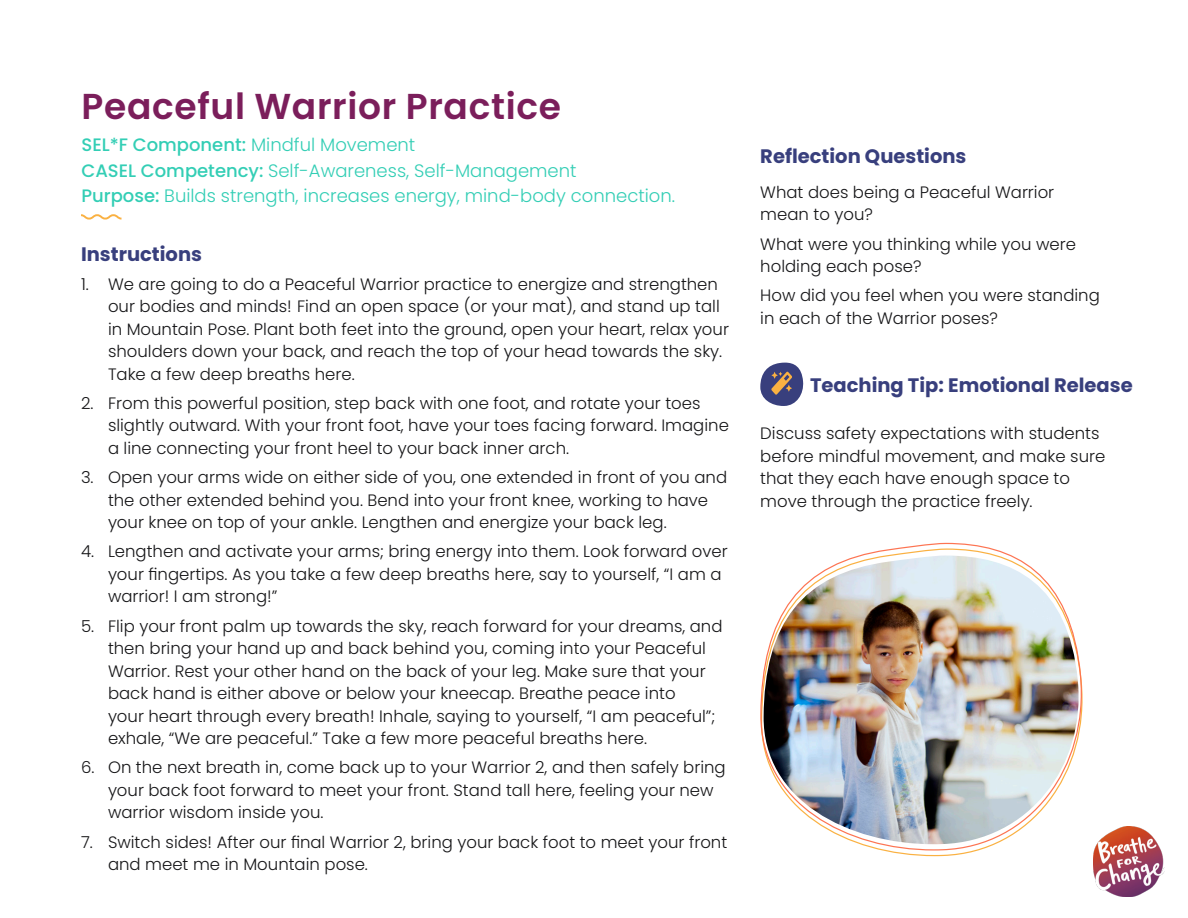
<style>
.page{position:relative;width:1188px;height:918px;background:#fff}
.page>*{position:absolute;margin:0;border:0;box-sizing:border-box;transform-origin:0 0}
.t1{font:600 36px "Poppins";letter-spacing:.02em;color:#7b1e5b}
.Body_Header{font:700 19.5px "Poppins";color:#383f7d}
.Body_Header-2{font:300 18px "Poppins";color:#33ceb5}
.Body_Header-3{font:500 18px "Poppins";color:#33ceb5}
.Body_Bullets{font:300 16.5px/22.5px "Poppins";color:#161618}
.s1{font-weight:300}
.s2{font-weight:500}
</style>
<div class="page">
<img style="left:1094px;top:826px;width:70px;height:71px">
<svg style="left:81px;top:214px;width:41px;height:6px"></svg>
<svg style="left:760px;top:542px;width:323px;height:309px"></svg>
<img style="left:763px;top:556px;width:317px;height:288px">
<svg style="left:760px;top:363px;width:44px;height:43px"></svg>
<p class="t1" style="left:81px;top:85px;width:481px">Peaceful Warrior Practice</p>
<p class="Body_Header-3" style="left:81px;top:134px;width:335px">SEL*F Component: <span class="s1">Mindful Movement</span></p>
<p class="Body_Header-2" style="left:81px;top:160px;width:497px"><span class="s2">CASEL Competency:</span> Self-Awareness, Self-Management</p>
<p class="Body_Header-2" style="left:81px;top:185px;width:595px"><span class="s2">Purpose:</span> Builds strength, increases energy, mind-body connection.</p>
<p class="Body_Bullets" style="left:760px;top:181px;width:295px">What does being a Peaceful Warrior mean to you?</p>
<p class="Body_Bullets" style="left:760px;top:233px;width:317px">What were you thinking while you were holding each pose?</p>
<p class="Body_Bullets" style="left:760px;top:284px;width:341px">How did you feel when you were standing in each of the Warrior poses?</p>
<p class="Body_Header" style="left:760px;top:144px;width:208px">Reflection Questions</p>
<p class="Body_Header" style="left:81px;top:243px;width:123px">Instructions</p>
<p class="Body_Bullets" style="left:108px;top:273px;width:623px;text-indent:-27px">1. We are going to do a Peaceful Warrior practice to energize and strengthen our bodies and minds! Find an open space (or your mat), and stand up tall in Mountain Pose. Plant both feet into the ground, open your heart, relax your shoulders down your back, and reach the top of your head towards the sky.<br>Take a few deep breaths here.</p>
<p class="Body_Bullets" style="left:108px;top:392px;width:622px;text-indent:-27px">2. From this powerful position, step back with one foot, and rotate your toes slightly outward. With your front foot, have your toes facing forward. Imagine a line connecting your front heel to your back inner arch.</p>
<p class="Body_Bullets" style="left:108px;top:466px;width:621px;text-indent:-27px">3. Open your arms wide on either side of you, one extended in front of you and the other extended behind you. Bend into your front knee, working to have your knee on top of your ankle. Lengthen and energize your back leg.</p>
<p class="Body_Bullets" style="left:108px;top:541px;width:621px;text-indent:-27px">4. Lengthen and activate your arms; bring energy into them. Look forward over your fingertips. As you take a few deep breaths here, say to yourself, “I am a warrior! I am strong!”</p>
<p class="Body_Bullets" style="left:108px;top:615px;width:616px;text-indent:-27px">5. Flip your front palm up towards the sky, reach forward for your dreams, and then bring your hand up and back behind you, coming into your Peaceful Warrior. Rest your other hand on the back of your leg. Make sure that your back hand is either above or below your kneecap. Breathe peace into<br>your heart through every breath! Inhale, saying to yourself, “I am peaceful”; exhale, “We are peaceful.” Take a few more peaceful breaths here.</p>
<p class="Body_Bullets" style="left:108px;top:757px;width:619px;text-indent:-27px">6. On the next breath in, come back up to your Warrior 2, and then safely bring your back foot forward to meet your front. Stand tall here, feeling your new warrior wisdom inside you.</p>
<p class="Body_Bullets" style="left:108px;top:831px;width:621px;text-indent:-27px">7. Switch sides! After our final Warrior 2, bring your back foot to meet your front and meet me in Mountain pose.</p>
<p class="Body_Header" style="left:810px;top:374px;width:324px">Teaching Tip: Emotional Release</p>
<p class="Body_Bullets" style="left:760px;top:422px;width:347px">Discuss safety expectations with students before mindful movement, and make sure that they each have enough space to move through the practice freely.</p>
</div>
